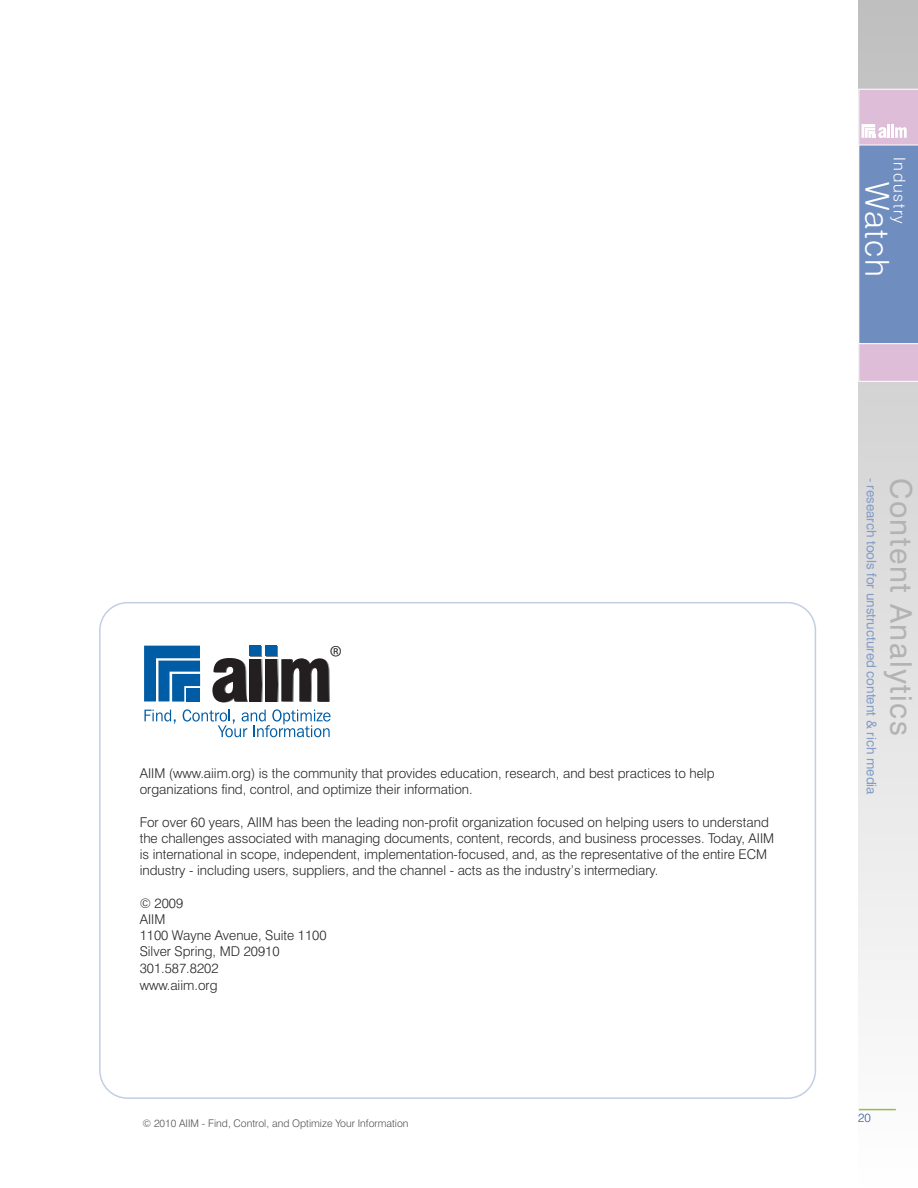
<style>
.page{position:relative;width:918px;height:1188px;background:#fff}
.page>*{position:absolute;margin:0;border:0;box-sizing:border-box;transform-origin:0 0}
.t1{font:300 33px "Swiss 721 BT";letter-spacing:.04em;color:#fff}
.t2{font:29.85px "Swiss 721 BT";letter-spacing:.05em;color:#b4b3b3}
.t3{font:23.55px "Myriad";color:#231f20}
.t4{font:300 16.2px "Swiss 721 BT";letter-spacing:.1em;color:#fff}
.t5{font:300 13.5px/16.4px "Swiss 721 BT";color:#272627}
.t6{font:13.35px "Swiss 721 BT";color:#849dc7}
.t7{font:300 12px "Swiss 721 BT";color:#325ca2}
.t8{font:300 10.5px "Swiss 721 BT";color:#525152}
</style>
<div class="page">
<svg style="left:99px;top:602px;width:717px;height:497px"></svg>
<div style="left:144px;top:637px;width:206px;height:117px;background:#fff"></div>
<svg style="left:144px;top:646px;width:56px;height:56px;background:#2473b1"></svg>
<div style="left:186px;top:688px;width:14px;height:14px;background:#005ca5"></div>
<div style="left:250px;top:646px;width:12px;height:11px;background:#7e8082"></div>
<div style="left:266px;top:646px;width:12px;height:11px;background:#7e8082"></div>
<img style="left:250px;top:660px;width:12px;height:42px">
<img style="left:266px;top:660px;width:12px;height:42px">
<img style="left:282px;top:666px;width:48px;height:36px">
<div style="left:249px;top:646px;width:12px;height:10px;background:#005ca5"></div>
<div style="left:265px;top:646px;width:12px;height:10px;background:#005ca5"></div>
<svg style="left:212px;top:658px;width:35px;height:44px"></svg>
<div style="left:249px;top:659px;width:12px;height:42px;background:#231f20"></div>
<div style="left:265px;top:659px;width:12px;height:42px;background:#231f20"></div>
<svg style="left:281px;top:658px;width:48px;height:43px"></svg>
<svg style="left:144px;top:710px;width:32px;height:14px"></svg>
<svg style="left:183px;top:709px;width:148px;height:28px"></svg>
<svg style="left:859px;top:0;width:59px;height:1111px"></svg>
<svg style="left:858px;top:89px;width:60px;height:293px;background:#9aa4ca"></svg>
<hr style="left:859px;top:1109px;width:37px;height:1px;background:#9bbb48">
<h3 class="t3" style="left:330px;top:645px;width:14px">®</h3>
<p class="t5" style="left:140px;top:767px;width:576px">AIIM (www.aiim.org) is the community that provides education, research, and best practices to help organizations find, control, and optimize their information.</p>
<p class="t5" style="left:140px;top:815px;width:636px">For over 60 years, AIIM has been the leading non-profit organization focused on helping users to understand the challenges associated with managing documents, content, records, and business processes. Today, AIIM is international in scope, independent, implementation-focused, and, as the representative of the entire ECM industry - including users, suppliers, and the channel - acts as the industry’s intermediary.</p>
<p class="t5" style="left:140px;top:896px;width:188px">© 2009<br>AIIM<br>1100 Wayne Avenue, Suite 1100<br>Silver Spring, MD 20910<br>301.587.8202<br>www.aiim.org</p>
<p class="t8" style="left:143px;top:1120px;width:268px">© 2010 AIIM - Find, Control, and Optimize Your Information</p>
<p class="t4" style="left:906px;top:157px;width:68px;rotate:90deg">Industry</p>
<h1 class="t1" style="left:889px;top:182px;width:96px;rotate:90deg">Watch</h1>
<p class="t6" style="left:876px;top:478px;width:318px;rotate:90deg">- research tools for unstructured content &amp; rich media</p>
<h2 class="t2" style="left:912px;top:478px;width:259px;rotate:90deg">Content Analytics</h2>
<p class="t7" style="left:858px;top:1113px;width:14px">20</p>
</div>
